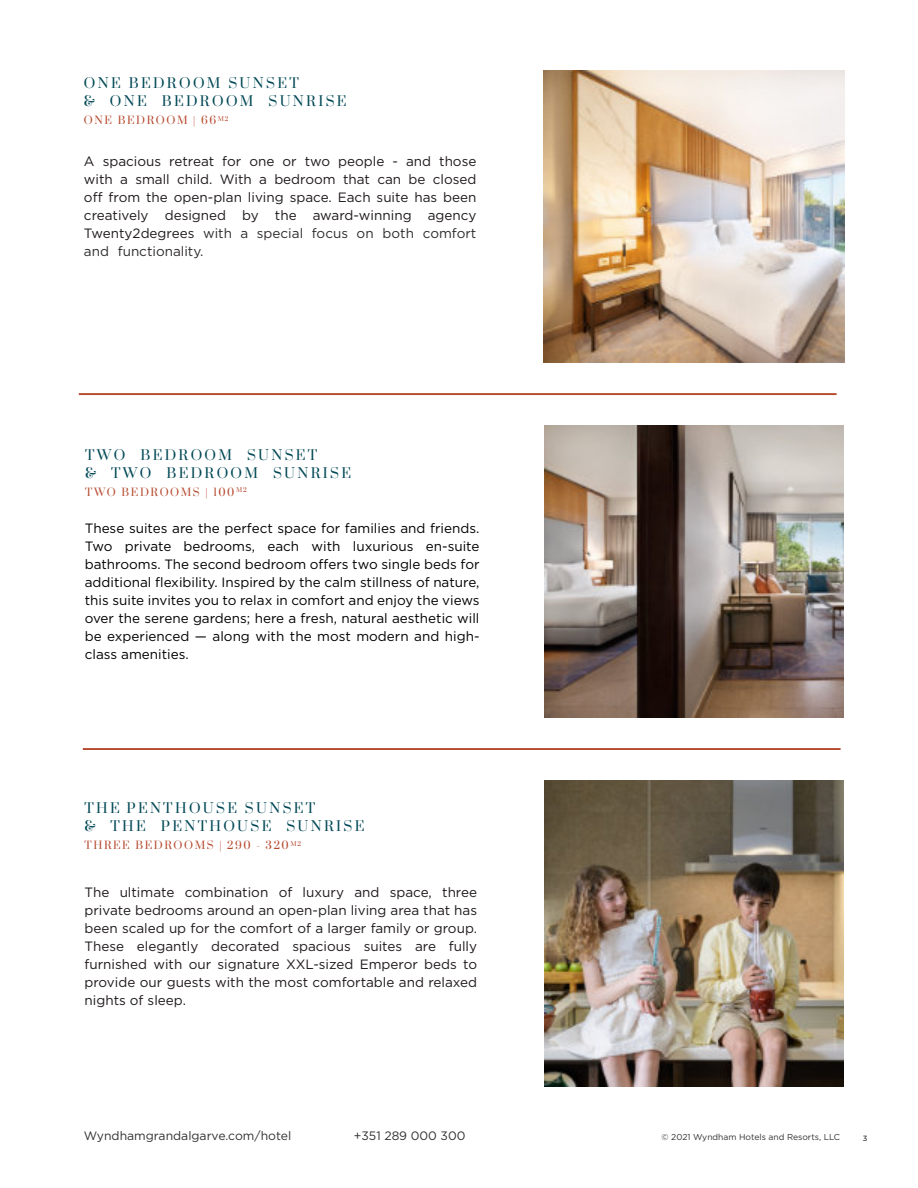
<style>
.page{position:relative;width:918px;height:1188px;background:#fff}
.page>*{position:absolute;margin:0;border:0;box-sizing:border-box;transform-origin:0 0}
.t1{font:13.5px/18px "Gotham";color:#1f191a;text-align:justify}
.t2{font:13.5px/18px "Gotham";color:#000;text-align:justify}
.t3{font:13.5px/18px "Prata";letter-spacing:.175em;color:#004855}
.t4{font:12.15px "Gotham";color:#333132}
.t5{font:10.5px "Prata";letter-spacing:.15em;color:#b5492e}
.t6{font:8.55px "Gotham";color:#333132}
.t7{font:7.5px "Gotham";color:#000}
.s1{color:#2f2c2d}
</style>
<div class="page">
<hr style="left:79px;top:393px;width:758px;height:2px;background:#b5492e">
<hr style="left:83px;top:748px;width:758px;height:2px;background:#b5492e">
<img style="left:544px;top:426px;width:300px;height:291px">
<img style="left:544px;top:70px;width:300px;height:292px">
<img style="left:545px;top:781px;width:298px;height:306px">
<p class="t3" style="left:84px;top:75px;width:264px">ONE BEDROOM SUNSET<br>&amp; ONE BEDROOM SUNRISE</p>
<p class="t5" style="left:84px;top:114px;width:146px">ONE BEDROOM | 66<sup>M2</sup></p>
<p class="t1" style="left:84px;top:153px;width:394px">A spacious retreat for one or two people - and those with a small child. With a bedroom that can be closed off from the open-plan living space. Each suite has been creatively designed by the award-winning agency Twenty2degrees <span class="s1">with a special focus on both comfort and functionality.</span></p>
<p class="t3" style="left:85px;top:446px;width:267px">TWO BEDROOM SUNSET<br>&amp; TWO BEDROOM SUNRISE</p>
<p class="t5" style="left:85px;top:485px;width:163px">TWO BEDROOMS | 100<sup>M2</sup></p>
<p class="t2" style="left:85px;top:520px;width:396px">These suites are the perfect space for families and friends.<br>Two private bedrooms, each with luxurious en-suite bathrooms. The second bedroom offers two single beds for additional flexibility. Inspired by the calm stillness of nature, this suite invites you to relax in comfort and enjoy the views over the serene gardens; here a fresh, natural aesthetic will be experienced — along with the most modern and high&shy;class amenities.</p>
<p class="t3" style="left:85px;top:799px;width:281px">THE PENTHOUSE SUNSET<br>&amp; THE PENTHOUSE SUNRISE</p>
<p class="t5" style="left:85px;top:839px;width:218px">THREE BEDROOMS | 290 - 320<sup>M2</sup></p>
<p class="t1" style="left:85px;top:884px;width:394px">The ultimate combination of luxury and space, three private bedrooms around an open-plan living area that has been scaled up for the comfort of a larger family or group.<br>These elegantly decorated spacious suites are fully furnished with our signature XXL-sized Emperor beds to provide our guests with the most comfortable and relaxed nights of sleep.</p>
<p class="t4" style="left:84px;top:1130px;width:209px">Wyndhamgrandalgarve.com/hotel</p>
<p class="t4" style="left:354px;top:1130px;width:113px">+351 289 000 300</p>
<p class="t6" style="left:662px;top:1133px;width:180px">© 2021 Wyndham Hotels and Resorts, LLC</p>
<p class="t7" style="left:863px;top:1135px;width:6px">3</p>
</div>
